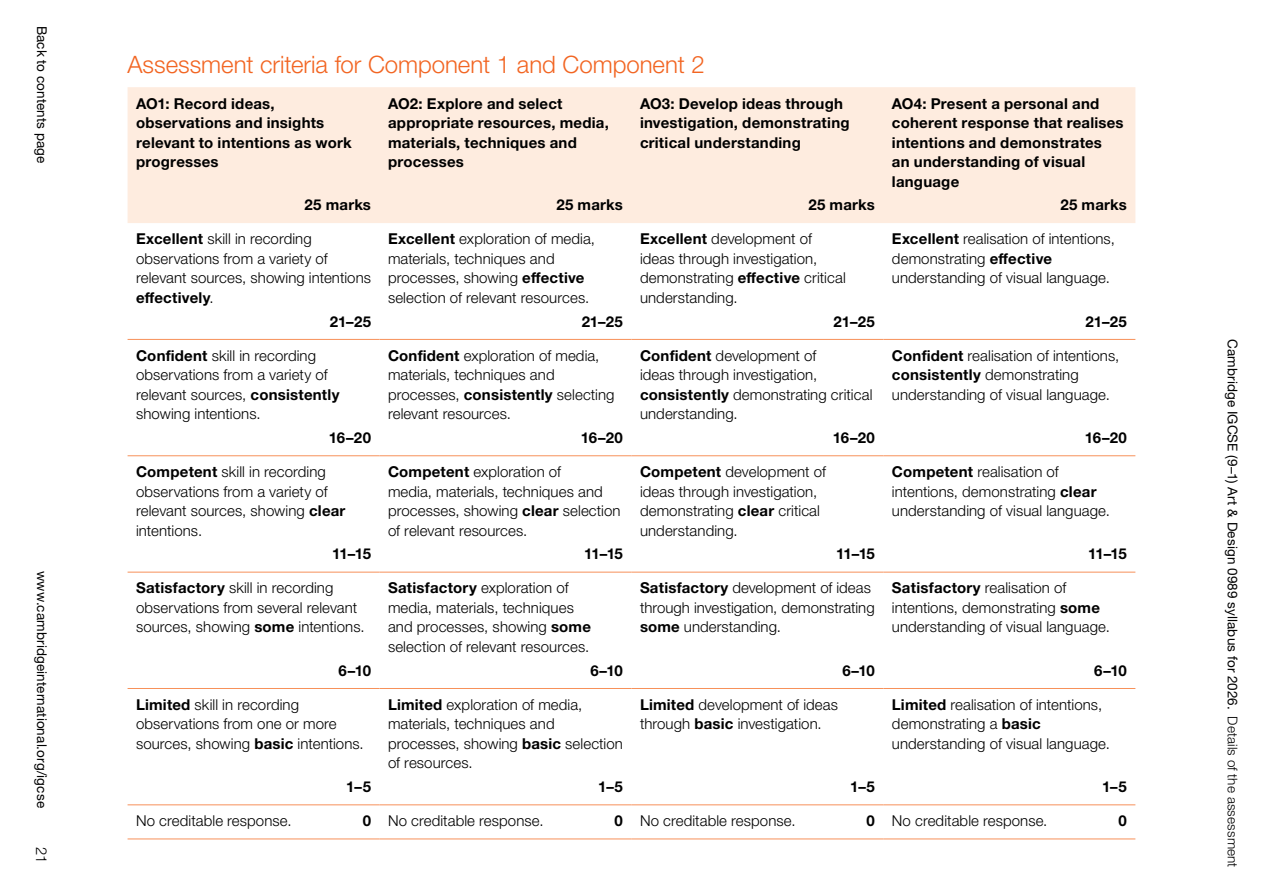
<style>
.page{position:relative;width:1263px;height:893px;background:#fff}
.page>*{position:absolute;margin:0;border:0;box-sizing:border-box;transform-origin:0 0}
.H2a_Main_Heading{font:300 24px "Helvetica Neue LTW1 G";color:#f26522}
.First_para_before_bu{font:300 15px/19.5px "Helvetica Neue LTW1 G";letter-spacing:.005em;color:#000}
.First_para_before_bu-2{font:700 15px/19.5px "Helvetica Neue LTW1 G";letter-spacing:.015em;color:#000}
.t1{font:13.5px "Helvetica Neue LTW1 G";letter-spacing:.01em;color:#000}
.s1{font-weight:700}
.s2{font-weight:300}
</style>
<div class="page">
<div style="left:128px;top:87px;width:1007px;height:136px;background:#feecdf"></div>
<hr style="left:128px;top:339px;width:251px;height:1px;background:#f7915a">
<hr style="left:379px;top:339px;width:252px;height:1px;background:#f7915a">
<hr style="left:631px;top:339px;width:252px;height:1px;background:#f7915a">
<hr style="left:883px;top:339px;width:252px;height:1px;background:#f7915a">
<hr style="left:128px;top:455px;width:251px;height:1px;background:#f7915a">
<hr style="left:379px;top:455px;width:252px;height:1px;background:#f7915a">
<hr style="left:631px;top:455px;width:252px;height:1px;background:#f7915a">
<hr style="left:883px;top:455px;width:252px;height:1px;background:#f7915a">
<hr style="left:128px;top:572px;width:251px;height:1px;background:#f7915a">
<hr style="left:379px;top:572px;width:252px;height:1px;background:#f7915a">
<hr style="left:631px;top:572px;width:252px;height:1px;background:#f7915a">
<hr style="left:883px;top:572px;width:252px;height:1px;background:#f7915a">
<hr style="left:128px;top:688px;width:251px;height:1px;background:#f7915a">
<hr style="left:379px;top:688px;width:252px;height:1px;background:#f7915a">
<hr style="left:631px;top:688px;width:252px;height:1px;background:#f7915a">
<hr style="left:883px;top:688px;width:252px;height:1px;background:#f7915a">
<hr style="left:128px;top:805px;width:251px;height:1px;background:#f7915a">
<hr style="left:379px;top:805px;width:252px;height:1px;background:#f7915a">
<hr style="left:631px;top:805px;width:252px;height:1px;background:#f7915a">
<hr style="left:883px;top:805px;width:252px;height:1px;background:#f7915a">
<hr style="left:128px;top:839px;width:251px;height:1px;background:#f7915a">
<hr style="left:379px;top:839px;width:252px;height:1px;background:#f7915a">
<hr style="left:631px;top:839px;width:252px;height:1px;background:#f7915a">
<hr style="left:883px;top:839px;width:252px;height:1px;background:#f7915a">
<p class="t1" style="left:50px;top:26px;width:140px;rotate:90deg">Back to contents page</p>
<p class="t1" style="left:50px;top:571px;width:239px;rotate:90deg">www.cambridgeinternational.org/igcse</p>
<p class="First_para_before_bu" style="left:51px;top:846px;width:18px;rotate:90deg">21</p>
<h2 class="H2a_Main_Heading" style="left:128px;top:49px;width:579px">Assessment criteria for Component 1 and Component 2</h2>
<p class="First_para_before_bu-2" style="left:136px;top:93px;width:217px">AO1: Record ideas, observations and insights relevant to intentions as work progresses</p>
<p class="First_para_before_bu-2" style="left:304px;top:195px;width:68px">25 marks</p>
<p class="First_para_before_bu-2" style="left:388px;top:93px;width:222px">AO2: Explore and select appropriate resources, media, materials, techniques and processes</p>
<p class="First_para_before_bu-2" style="left:556px;top:195px;width:68px">25 marks</p>
<p class="First_para_before_bu-2" style="left:640px;top:93px;width:211px">AO3: Develop ideas through investigation, demonstrating critical understanding</p>
<p class="First_para_before_bu-2" style="left:808px;top:195px;width:68px">25 marks</p>
<p class="First_para_before_bu" style="left:136px;top:229px;width:236px"><span class="s1">Excellent</span> skill in recording observations from a variety of relevant sources, showing intentions <span class="s1">effectively</span>.</p>
<p class="First_para_before_bu-2" style="left:330px;top:311px;width:43px">21–25</p>
<p class="First_para_before_bu" style="left:136px;top:346px;width:205px"><span class="s1">Confident</span> skill in recording observations from a variety of relevant sources, <span class="s1">consistently </span>showing intentions.</p>
<p class="First_para_before_bu-2" style="left:329px;top:428px;width:44px">16–20</p>
<p class="First_para_before_bu" style="left:136px;top:462px;width:211px"><span class="s1">Competent</span> skill in recording observations from a variety of relevant sources, showing <span class="s1">clear </span>intentions.</p>
<p class="First_para_before_bu-2" style="left:332px;top:544px;width:40px">11–15</p>
<p class="First_para_before_bu" style="left:136px;top:578px;width:230px"><span class="s1">Satisfactory</span> skill in recording observations from several relevant sources, showing <span class="s1">some</span> intentions.</p>
<p class="First_para_before_bu-2" style="left:338px;top:660px;width:34px">6–10</p>
<p class="First_para_before_bu" style="left:136px;top:695px;width:229px"><span class="s1">Limited</span> skill in recording observations from one or more sources, showing <span class="s1">basic</span> intentions.</p>
<p class="First_para_before_bu-2" style="left:346px;top:777px;width:26px">1–5</p>
<p class="First_para_before_bu" style="left:388px;top:229px;width:209px"><span class="s1">Excellent</span> exploration of media, materials, techniques and processes, showing <span class="s1">effective </span>selection of relevant resources.</p>
<p class="First_para_before_bu-2" style="left:582px;top:311px;width:43px">21–25</p>
<p class="First_para_before_bu" style="left:388px;top:346px;width:228px"><span class="s1">Confident</span> exploration of media, materials, techniques and processes, <span class="s1">consistently</span> selecting relevant resources.</p>
<p class="First_para_before_bu-2" style="left:581px;top:428px;width:44px">16–20</p>
<p class="First_para_before_bu" style="left:388px;top:462px;width:234px"><span class="s1">Competent</span> exploration of<br>media, materials, techniques and processes, showing <span class="s1">clear</span> selection of relevant resources.</p>
<p class="First_para_before_bu-2" style="left:584px;top:544px;width:40px">11–15</p>
<p class="First_para_before_bu" style="left:388px;top:578px;width:205px"><span class="s1">Satisfactory</span> exploration of media, materials, techniques and processes, showing <span class="s1">some </span>selection of relevant resources.</p>
<p class="First_para_before_bu-2" style="left:590px;top:660px;width:34px">6–10</p>
<p class="First_para_before_bu" style="left:388px;top:695px;width:236px"><span class="s1">Limited</span> exploration of media, materials, techniques and processes, showing <span class="s1">basic</span> selection of resources.</p>
<p class="First_para_before_bu-2" style="left:598px;top:777px;width:26px">1–5</p>
<p class="First_para_before_bu" style="left:640px;top:229px;width:207px"><span class="s1">Excellent</span> development of ideas through investigation, demonstrating <span class="s1">effective</span> critical understanding.</p>
<p class="First_para_before_bu-2" style="left:834px;top:311px;width:43px">21–25</p>
<p class="First_para_before_bu" style="left:640px;top:346px;width:234px"><span class="s1">Confident</span> development of<br>ideas through investigation, <span class="s1">consistently</span> demonstrating critical understanding.</p>
<p class="First_para_before_bu-2" style="left:833px;top:428px;width:44px">16–20</p>
<p class="First_para_before_bu" style="left:640px;top:462px;width:188px"><span class="s1">Competent</span> development of ideas through investigation, demonstrating <span class="s1">clear</span> critical understanding.</p>
<p class="First_para_before_bu-2" style="left:836px;top:544px;width:40px">11–15</p>
<p class="First_para_before_bu" style="left:640px;top:578px;width:236px"><span class="s1">Satisfactory</span> development of ideas through investigation, demonstrating <span class="s1">some</span> understanding.</p>
<p class="First_para_before_bu-2" style="left:842px;top:660px;width:34px">6–10</p>
<p class="First_para_before_bu" style="left:640px;top:695px;width:199px"><span class="s1">Limited</span> development of ideas through <span class="s1">basic</span> investigation.</p>
<p class="First_para_before_bu-2" style="left:850px;top:777px;width:26px">1–5</p>
<p class="First_para_before_bu-2" style="left:892px;top:93px;width:233px">AO4: Present a personal and coherent response that realises intentions and demonstrates<br>an understanding of visual language</p>
<p class="First_para_before_bu-2" style="left:1060px;top:195px;width:68px">25 marks</p>
<p class="First_para_before_bu" style="left:892px;top:229px;width:224px"><span class="s1">Excellent</span> realisation of intentions, demonstrating <span class="s1">effective </span>understanding of visual language.</p>
<p class="First_para_before_bu-2" style="left:1085px;top:311px;width:43px">21–25</p>
<p class="First_para_before_bu" style="left:892px;top:346px;width:229px"><span class="s1">Confident</span> realisation of intentions, <span class="s1">consistently</span> demonstrating understanding of visual language.</p>
<p class="First_para_before_bu-2" style="left:1085px;top:428px;width:44px">16–20</p>
<p class="First_para_before_bu" style="left:892px;top:462px;width:219px"><span class="s1">Competent</span> realisation of intentions, demonstrating <span class="s1">clear </span>understanding of visual language.</p>
<p class="First_para_before_bu-2" style="left:1088px;top:544px;width:40px">11–15</p>
<p class="First_para_before_bu" style="left:892px;top:578px;width:219px"><span class="s1">Satisfactory</span> realisation of intentions, demonstrating <span class="s1">some </span>understanding of visual language.</p>
<p class="First_para_before_bu-2" style="left:1094px;top:660px;width:34px">6–10</p>
<p class="First_para_before_bu" style="left:892px;top:695px;width:219px"><span class="s1">Limited</span> realisation of intentions, demonstrating a <span class="s1">basic </span>understanding of visual language.</p>
<p class="First_para_before_bu-2" style="left:1102px;top:777px;width:26px">1–5</p>
<p class="First_para_before_bu" style="left:136px;top:811px;width:157px">No creditable response.</p>
<p class="First_para_before_bu-2" style="left:363px;top:811px;width:10px">0</p>
<p class="First_para_before_bu" style="left:388px;top:811px;width:157px">No creditable response.</p>
<p class="First_para_before_bu-2" style="left:615px;top:811px;width:10px">0</p>
<p class="First_para_before_bu" style="left:640px;top:811px;width:157px">No creditable response.</p>
<p class="First_para_before_bu-2" style="left:867px;top:811px;width:10px">0</p>
<p class="First_para_before_bu" style="left:892px;top:811px;width:157px">No creditable response.</p>
<p class="First_para_before_bu-2" style="left:1118px;top:811px;width:10px">0</p>
<p class="t1" style="left:1241px;top:339px;width:530px;rotate:90deg">Cambridge IGCSE (9–1) Art &amp; Design 0989 syllabus for 2026. <span class="s2">Details of the assessment</span></p>
</div>
